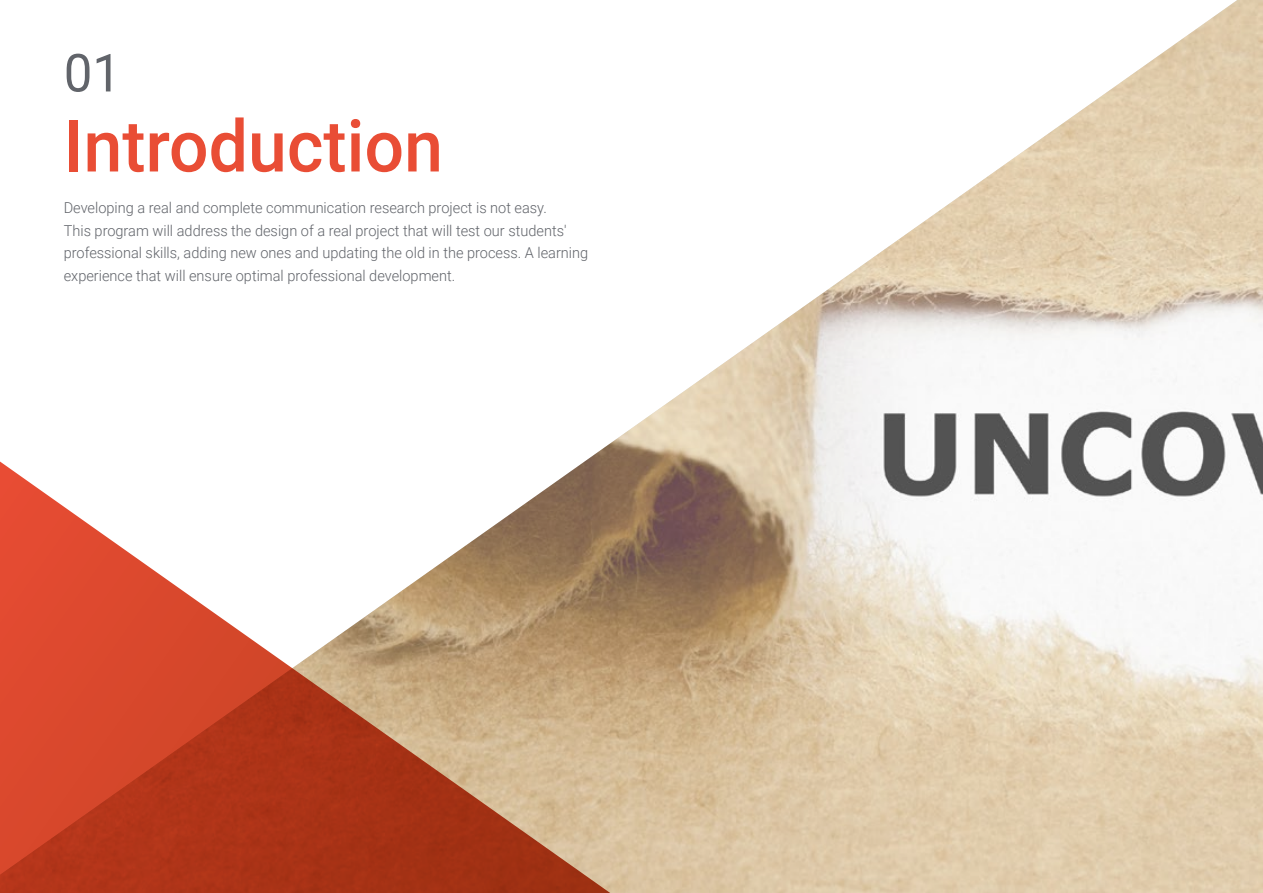
<style>
.page{position:relative;width:1263px;height:893px;background:#fff}
.page>*{position:absolute;margin:0;border:0;box-sizing:border-box;transform-origin:0 0}
.t1{font:500 72px "Roboto";color:#e94d35}
.t2{font:52.5px "Roboto";color:#61646a}
.t3{font:300 15px/22.5px "Roboto";color:#61646a}
</style>
<div class="page">
<img style="left:606px;top:0;width:657px;height:893px">
<svg style="left:0;top:446px;width:640px;height:447px"></svg>
<h2 class="t2" style="left:64px;top:36px;width:59px">01</h2>
<h1 class="t1" style="left:64px;top:95px;width:381px">Introduction</h1>
<p class="t3" style="left:64px;top:196px;width:526px">Developing a real and complete communication research project is not easy.<br>This program will address the design of a real project that will test our students' professional skills, adding new ones and updating the old in the process. A learning experience that will ensure optimal professional development.</p>
</div>
